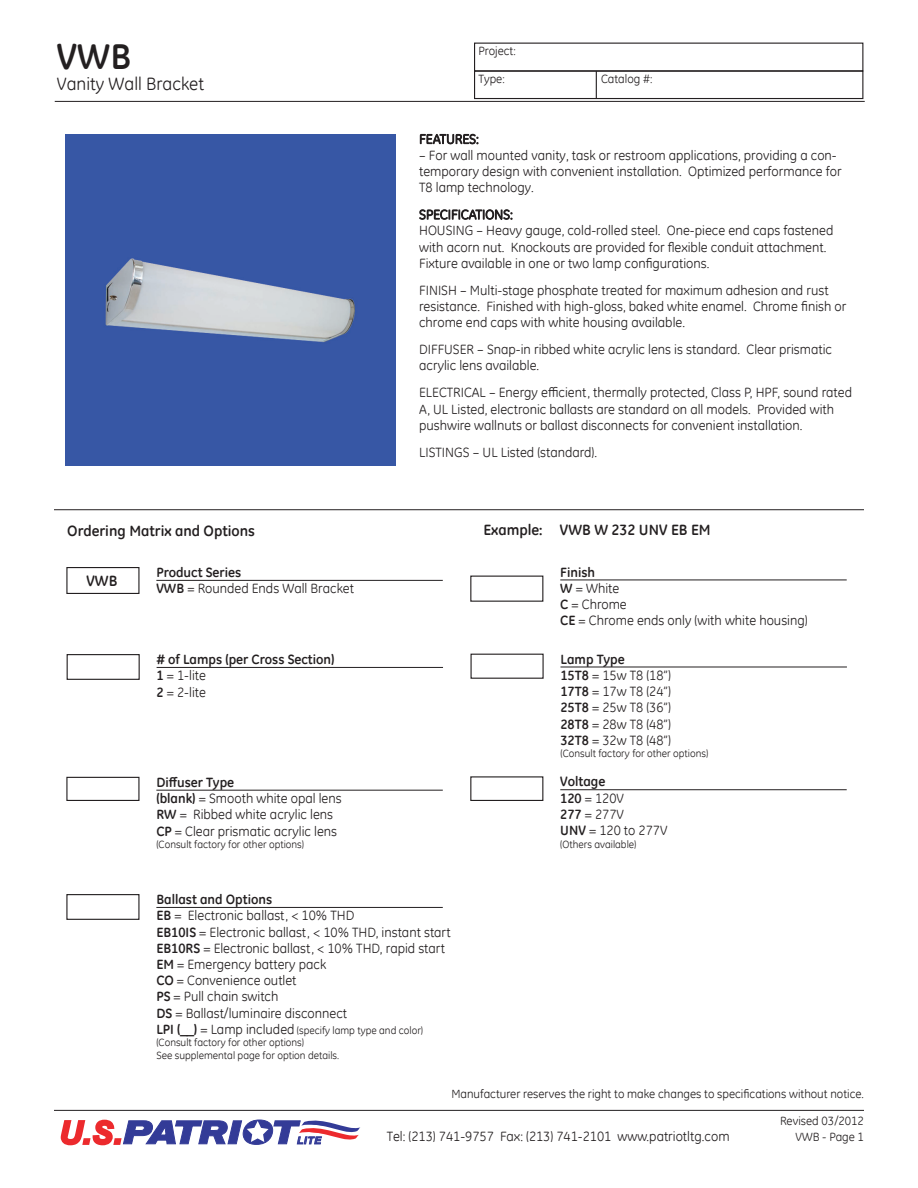
<style>
.page{position:relative;width:918px;height:1188px;background:#fff}
.page>*{position:absolute;margin:0;border:0;box-sizing:border-box;transform-origin:0 0}
.t1{font:700 36px "GE Inspira";color:#231f20}
.t2{font:italic 700 31.2px "Arial";color:#ec2a2d}
.t3{font:18px "GE Inspira";color:#231f20}
.t4{font:700 15px "GE Inspira";color:#231f20}
.t5{font:13.5px/16.2px "GE Inspira";color:#231f20}
.t6{font:700 13.5px/16.2px "GE Inspira";color:#231f20}
.t7{font:12px/16.4px "GE Inspira";color:#231f20;text-align:right}
.t8{font:10.5px/12.6px "GE Inspira";color:#231f20}
.t9{font:italic 700 10.05px "Arial";color:#333b97}
.s1{font-weight:700}
.s2{font-weight:400}
.s3{font-weight:700;font-size:13.5px}
.s4{font-size:13.5px}
</style>
<div class="page">
<div style="left:474px;top:43px;width:389px;height:28px;border:1px solid #231f20"></div>
<div style="left:474px;top:71px;width:389px;height:28px;border:1px solid #231f20"></div>
<svg style="left:596px;top:71px;width:1px;height:28px"></svg>
<svg style="left:420px;top:134px;width:59px;height:11px"></svg>
<svg style="left:419px;top:209px;width:94px;height:11px"></svg>
<div style="left:66px;top:567px;width:74px;height:27px;border:1px solid #231f20"></div>
<hr style="left:156px;top:580px;width:287px;height:1px;background:#231f20">
<hr style="left:54px;top:1110px;width:810px;height:1px;background:#231f20">
<hr style="left:55px;top:101px;width:810px;height:1px;background:#231f20">
<hr style="left:560px;top:580px;width:287px;height:1px;background:#231f20">
<div style="left:67px;top:654px;width:73px;height:26px;border:1px solid #231f20"></div>
<hr style="left:157px;top:667px;width:286px;height:1px;background:#231f20">
<div style="left:471px;top:654px;width:73px;height:25px;border:1px solid #231f20"></div>
<hr style="left:561px;top:667px;width:286px;height:1px;background:#231f20">
<div style="left:66px;top:777px;width:74px;height:24px;border:1px solid #231f20"></div>
<hr style="left:156px;top:790px;width:287px;height:1px;background:#231f20">
<div style="left:470px;top:776px;width:73px;height:25px;border:1px solid #231f20"></div>
<hr style="left:560px;top:789px;width:287px;height:1px;background:#231f20">
<div style="left:66px;top:894px;width:74px;height:26px;border:1px solid #231f20"></div>
<hr style="left:156px;top:907px;width:287px;height:1px;background:#231f20">
<hr style="left:54px;top:509px;width:810px;height:1px;background:#231f20">
<img style="left:65px;top:135px;width:331px;height:331px">
<svg style="left:60px;top:1119px;width:301px;height:27px"></svg>
<h1 class="t1" style="left:57px;top:33px;width:76px">VWB</h1>
<h3 class="t3" style="left:57px;top:72px;width:149px">Vanity Wall Bracket</h3>
<p class="t7" style="left:478px;top:42px;width:39px">Project:</p>
<p class="t7" style="left:478px;top:70px;width:28px">Type:</p>
<p class="t7" style="left:601px;top:70px;width:53px">Catalog #:</p>
<p class="t5" style="left:419px;top:131px;width:61px">FEATURES:</p>
<p class="t5" style="left:419px;top:147px;width:424px">– For wall mounted vanity, task or restroom applications, providing a con&shy;temporary design with convenient installation. Optimized performance for<br>T8 lamp technology.</p>
<p class="t5" style="left:419px;top:206px;width:416px">SPECIFICATIONS:<br>HOUSING – Heavy gauge, cold-rolled steel. One-piece end caps fastened with acorn nut. Knockouts are provided for flexible conduit attachment.<br>Fixture available in one or two lamp configurations.</p>
<p class="t5" style="left:419px;top:282px;width:429px">FINISH – Multi-stage phosphate treated for maximum adhesion and rust resistance. Finished with high-gloss, baked white enamel. Chrome finish or chrome end caps with white housing available.</p>
<p class="t5" style="left:419px;top:341px;width:414px">DIFFUSER – Snap-in ribbed white acrylic lens is standard. Clear prismatic acrylic lens available.</p>
<p class="t5" style="left:419px;top:384px;width:435px">ELECTRICAL – Energy efficient, thermally protected, Class P, HPF, sound rated<br>A, UL Listed, electronic ballasts are standard on all models. Provided with pushwire wallnuts or ballast disconnects for convenient installation.</p>
<p class="t5" style="left:419px;top:444px;width:180px">LISTINGS – UL Listed (standard).</p>
<p class="t4" style="left:483px;top:520px;width:229px">Example: VWB W 232 UNV EB EM</p>
<p class="t4" style="left:67px;top:521px;width:189px">Ordering Matrix and Options</p>
<p class="t4" style="left:87px;top:572px;width:32px">VWB</p>
<p class="t5" style="left:156px;top:564px;width:199px"><span class="s1">Product Series<br>VWB</span> = Rounded Ends Wall Bracket</p>
<p class="t5" style="left:560px;top:564px;width:249px"><span class="s1">Finish<br>W</span> = White<br><span class="s1">C</span> = Chrome<br><span class="s1">CE</span> = Chrome ends only (with white housing)</p>
<p class="t6" style="left:157px;top:651px;width:179px"># of Lamps (per Cross Section)<br>1 <span class="s2">= 1-lite<br></span>2 <span class="s2">= 2-lite</span></p>
<p class="t5" style="left:561px;top:651px;width:112px"><span class="s1">Lamp Type<br>15T8</span> = 15w T8 (18”)<br><span class="s1">17T8</span> = 17w T8 (24”)<br><span class="s1">25T8</span> = 25w T8 (36”)<br><span class="s1">28T8</span> = 28w T8 (48”)<br><span class="s1">32T8</span> = 32w T8 (48”)</p>
<p class="t8" style="left:561px;top:747px;width:149px">(Consult factory for other options)</p>
<p class="t5" style="left:156px;top:774px;width:187px"><span class="s1">Diffuser Type<br>(blank)</span> = Smooth white opal lens<br><span class="s1">RW</span> = Ribbed white acrylic lens<br><span class="s1">CP</span> = Clear prismatic acrylic lens</p>
<p class="t8" style="left:156px;top:838px;width:149px">(Consult factory for other options)</p>
<p class="t5" style="left:560px;top:773px;width:109px"><span class="s1">Voltage<br>120</span> = 120V<br><span class="s1">277</span> = 277V<br><span class="s1">UNV</span> = 120 to 277V</p>
<p class="t8" style="left:560px;top:838px;width:78px">(Others available)</p>
<p class="t5" style="left:156px;top:891px;width:296px"><span class="s1">Ballast and Options<br>EB</span> = Electronic ballast, &lt; 10% THD<br><span class="s1">EB10IS</span> = Electronic ballast, &lt; 10% THD, instant start <span class="s1">EB10RS</span> = Electronic ballast, &lt; 10% THD, rapid start <span class="s1">EM</span> = Emergency battery pack<br><span class="s1">CO</span> = Convenience outlet<br><span class="s1">PS</span> = Pull chain switch<br><span class="s1">DS</span> = Ballast/luminaire disconnect</p>
<p class="t8" style="left:156px;top:1024px;width:268px"><span class="s3">LPI (__)</span> <span class="s4">= Lamp included</span> (specify lamp type and color) (Consult factory for other options)<br>See supplemental page for option details.</p>
<h2 class="t2" style="left:59px;top:1112px;width:64px">U.S.</h2>
<p class="t7" style="left:451px;top:1085px;width:414px">Manufacturer reserves the right to make changes to specifications without notice.</p>
<p class="t9" style="left:297px;top:1134px;width:25px">LITE</p>
<p class="t5" style="left:387px;top:1128px;width:344px">Tel: (213) 741-9757 Fax: (213) 741-2101 www.patriotltg.com</p>
<p class="t7" style="left:780px;top:1113px;width:85px">Revised 03/2012<br>VWB - Page 1</p>
</div>
